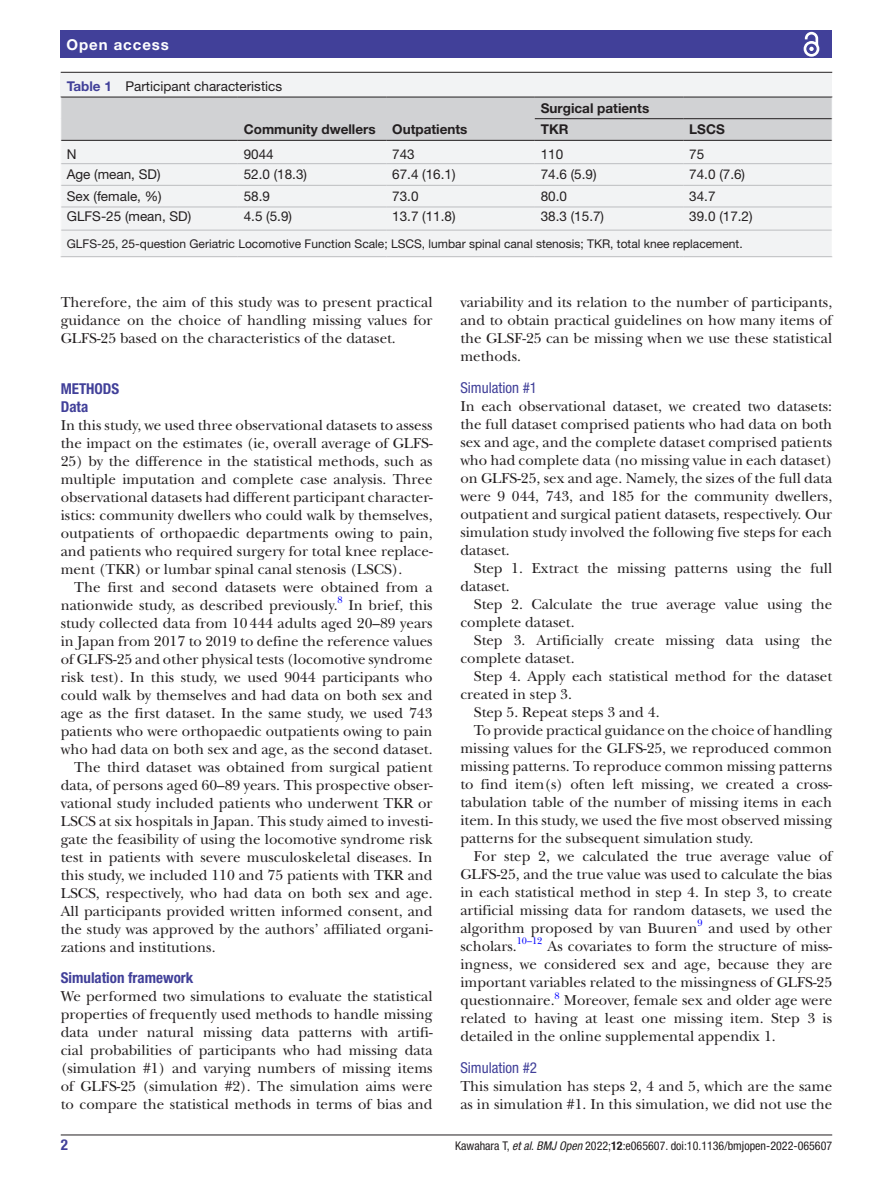
<style>
.page{position:relative;width:893px;height:1191px;background:#fff}
.page>*{position:absolute;margin:0;border:0;box-sizing:border-box;transform-origin:0 0}
.t1{font:15px/18px "New Baskerville";color:#231f20;text-align:justify}
.t2{font:700 condensed 15px/18px "Helvetica Neue LT Std";color:#414099}
.t3{font:condensed 15px "Helvetica Neue LT Std";color:#414099}
.t4{font:700 15px "Helvetica Neue LT Std";letter-spacing:.065em;color:#fff}
.t5{font:13.5px "Helvetica Neue LT Std";color:#231f20}
.t6{font:700 13.5px/21.6px "Helvetica Neue LT Std";color:#231f20}
.t7{font:12px "Helvetica Neue LT Std";color:#231f20}
.t8{font:condensed 12px "Helvetica Neue LT Std";color:#231f20}
.t9{font:9.9px "New Baskerville";color:#00f}
.s1{font-weight:700;color:#414099}
.s2{font-style:italic}
.s3{font-weight:700}
</style>
<div class="page">
<hr style="left:61px;top:1134px;width:771px;height:1px;background:#231f20">
<div style="left:61px;top:31px;width:771px;height:27px;background:#414099"></div>
<svg style="left:803px;top:31px;width:17px;height:26px"></svg>
<div style="left:61px;top:73px;width:771px;height:184px;background:#f2f3f4"></div>
<hr style="left:61px;top:72px;width:771px;height:1px;background:#231f20">
<hr style="left:61px;top:256px;width:177px;height:1px;background:#bcbdc0">
<hr style="left:238px;top:256px;width:148px;height:1px;background:#bcbdc0">
<hr style="left:386px;top:256px;width:149px;height:1px;background:#bcbdc0">
<hr style="left:535px;top:256px;width:148px;height:1px;background:#bcbdc0">
<hr style="left:683px;top:256px;width:149px;height:1px;background:#bcbdc0">
<svg style="left:60px;top:97px;width:773px;height:134px"></svg>
<p class="t4" style="left:66px;top:35px;width:104px">Open access</p>
<p class="t5" style="left:67px;top:78px;width:217px"><span class="s1">Table 1</span> Participant characteristics</p>
<p class="t6" style="left:244px;top:118px;width:225px">Community dwellers Outpatients</p>
<p class="t6" style="left:541px;top:97px;width:110px">Surgical patients<br>TKR</p>
<p class="t6" style="left:689px;top:118px;width:37px">LSCS</p>
<p class="t5" style="left:67px;top:146px;width:11px">N</p>
<p class="t5" style="left:244px;top:146px;width:32px">9044</p>
<p class="t5" style="left:392px;top:146px;width:24px">743</p>
<p class="t5" style="left:541px;top:146px;width:24px">110</p>
<p class="t5" style="left:689px;top:146px;width:17px">75</p>
<p class="t5" style="left:67px;top:166px;width:95px">Age (mean, SD)</p>
<p class="t5" style="left:244px;top:166px;width:65px">52.0 (18.3)</p>
<p class="t5" style="left:392px;top:166px;width:65px">67.4 (16.1)</p>
<p class="t5" style="left:541px;top:166px;width:57px">74.6 (5.9)</p>
<p class="t5" style="left:689px;top:166px;width:57px">74.0 (7.6)</p>
<p class="t5" style="left:67px;top:188px;width:96px">Sex (female, %)</p>
<p class="t5" style="left:244px;top:188px;width:28px">58.9</p>
<p class="t5" style="left:392px;top:188px;width:28px">73.0</p>
<p class="t5" style="left:541px;top:188px;width:28px">80.0</p>
<p class="t5" style="left:689px;top:188px;width:28px">34.7</p>
<p class="t5" style="left:67px;top:208px;width:126px">GLFS-25 (mean, SD)</p>
<p class="t5" style="left:244px;top:208px;width:50px">4.5 (5.9)</p>
<p class="t5" style="left:392px;top:208px;width:65px">13.7 (11.8)</p>
<p class="t5" style="left:541px;top:208px;width:65px">38.3 (15.7)</p>
<p class="t5" style="left:689px;top:208px;width:65px">39.0 (17.2)</p>
<p class="t7" style="left:67px;top:236px;width:677px">GLFS-25, 25-question Geriatric Locomotive Function Scale; LSCS, lumbar spinal canal stenosis; TKR, total knee replacement.</p>
<p class="t1" style="left:61px;top:293px;width:373px">Therefore, the aim of this study was to present practical guidance on the choice of handling missing values for GLFS-25 based on the characteristics of the dataset.</p>
<p class="t2" style="left:61px;top:379px;width:60px">METHODS<br>Data</p>
<p class="t1" style="left:61px;top:416px;width:373px">In this study, we used three observational datasets to assess the impact on the estimates (ie, overall average of GLFS-</p>
<p class="t1" style="left:61px;top:452px;width:373px">25) by the difference in the statistical methods, such as multiple imputation and complete case analysis. Three observational datasets had different participant character&shy;istics: community dwellers who could walk by themselves, outpatients of orthopaedic departments owing to pain, and patients who required surgery for total knee replace&shy;ment (TKR) or lumbar spinal canal stenosis (LSCS).</p>
<p class="t1" style="left:61px;top:578px;width:373px;text-indent:14px">The first and second datasets were obtained from a nationwide study, as described previously.</p>
<p class="t9" style="left:338px;top:594px;width:7px">8</p>
<p class="t1" style="left:348px;top:596px;width:86px">In brief, this</p>
<p class="t1" style="left:61px;top:614px;width:373px">study collected data from 10444 adults aged 20–89 years</p>
<p class="t1" style="left:61px;top:632px;width:373px">in Japan from 2017 to 2019 to define the reference values</p>
<p class="t1" style="left:61px;top:650px;width:373px">of GLFS-25 and other physical tests (locomotive syndrome</p>
<p class="t1" style="left:61px;top:668px;width:373px">risk test). In this study, we used 9044 participants who</p>
<p class="t1" style="left:61px;top:686px;width:373px">could walk by themselves and had data on both sex and</p>
<p class="t1" style="left:61px;top:704px;width:373px">age as the first dataset. In the same study, we used 743</p>
<p class="t1" style="left:61px;top:722px;width:373px">patients who were orthopaedic outpatients owing to pain</p>
<p class="t1" style="left:61px;top:740px;width:373px">who had data on both sex and age, as the second dataset.</p>
<p class="t1" style="left:74px;top:758px;width:360px">The third dataset was obtained from surgical patient</p>
<p class="t1" style="left:61px;top:776px;width:373px">data, of persons aged 60–89 years. This prospective obser-</p>
<p class="t1" style="left:61px;top:794px;width:373px">vational study included patients who underwent TKR or</p>
<p class="t1" style="left:61px;top:812px;width:373px">LSCS at six hospitals in Japan. This study aimed to investi-</p>
<p class="t1" style="left:61px;top:830px;width:373px">gate the feasibility of using the locomotive syndrome risk</p>
<p class="t1" style="left:61px;top:848px;width:373px">test in patients with severe musculoskeletal diseases. In</p>
<p class="t1" style="left:61px;top:866px;width:373px">this study, we included 110 and 75 patients with TKR and</p>
<p class="t1" style="left:61px;top:884px;width:373px">LSCS, respectively, who had data on both sex and age.</p>
<p class="t1" style="left:61px;top:902px;width:373px">All participants provided written informed consent, and</p>
<p class="t1" style="left:61px;top:920px;width:373px">the study was approved by the authors’ affiliated organi-</p>
<p class="t1" style="left:61px;top:938px;width:156px">zations and institutions.</p>
<p class="t2" style="left:61px;top:968px;width:134px">Simulation framework</p>
<p class="t1" style="left:61px;top:987px;width:373px">We performed two simulations to evaluate the statistical properties of frequently used methods to handle missing data under natural missing data patterns with artifi&shy;cial probabilities of participants who had missing data (simulation #1) and varying numbers of missing items of GLFS-25 (simulation #2). The simulation aims were to compare the statistical methods in terms of bias and</p>
<p class="t1" style="left:460px;top:293px;width:373px">variability and its relation to the number of participants, and to obtain practical guidelines on how many items of the GLSF-25 can be missing when we use these statistical methods.</p>
<p class="t3" style="left:460px;top:379px;width:78px">Simulation #1</p>
<p class="t1" style="left:460px;top:397px;width:373px">In each observational dataset, we created two datasets: the full dataset comprised patients who had data on both sex and age, and the complete dataset comprised patients who had complete data (no missing value in each dataset) on GLFS-25, sex and age. Namely, the sizes of the full data were 9 044, 743, and 185 for the community dwellers, outpatient and surgical patient datasets, respectively. Our simulation study involved the following five steps for each dataset.</p>
<p class="t1" style="left:460px;top:559px;width:373px;text-indent:14px">Step 1. Extract the missing patterns using the full dataset.</p>
<p class="t1" style="left:460px;top:595px;width:373px;text-indent:14px">Step 2. Calculate the true average value using the complete dataset.</p>
<p class="t1" style="left:460px;top:631px;width:373px;text-indent:14px">Step 3. Artificially create missing data using the complete dataset.</p>
<p class="t1" style="left:474px;top:667px;width:360px">Step 4. Apply each statistical method for the dataset</p>
<p class="t1" style="left:460px;top:685px;width:113px">created in step 3.</p>
<p class="t1" style="left:474px;top:703px;width:187px">Step 5. Repeat steps 3 and 4.</p>
<p class="t1" style="left:474px;top:721px;width:360px">To provide practical guidance on the choice of handling</p>
<p class="t1" style="left:460px;top:739px;width:373px">missing values for the GLFS-25, we reproduced common</p>
<p class="t1" style="left:460px;top:757px;width:373px">missing patterns. To reproduce common missing patterns</p>
<p class="t1" style="left:460px;top:775px;width:373px">to find item(s) often left missing, we created a cross-</p>
<p class="t1" style="left:460px;top:793px;width:373px">tabulation table of the number of missing items in each</p>
<p class="t1" style="left:460px;top:811px;width:373px">item. In this study, we used the five most observed missing</p>
<p class="t1" style="left:460px;top:829px;width:294px">patterns for the subsequent simulation study.</p>
<p class="t1" style="left:474px;top:847px;width:360px">For step 2, we calculated the true average value of</p>
<p class="t1" style="left:460px;top:865px;width:373px">GLFS-25, and the true value was used to calculate the bias</p>
<p class="t1" style="left:460px;top:883px;width:373px">in each statistical method in step 4. In step 3, to create</p>
<p class="t1" style="left:460px;top:901px;width:373px">artificial missing data for random datasets, we used the</p>
<p class="t1" style="left:460px;top:919px;width:239px">algorithm proposed by van Buuren</p>
<p class="t9" style="left:697px;top:917px;width:7px">9</p>
<p class="t1" style="left:709px;top:919px;width:125px">and used by other</p>
<p class="t1" style="left:460px;top:937px;width:58px">scholars.</p>
<p class="t9" style="left:517px;top:935px;width:27px">10–12</p>
<p class="t1" style="left:460px;top:937px;width:373px;text-indent:87px">As covariates to form the structure of miss&shy;ingness, we considered sex and age, because they are important variables related to the missingness of GLFS-25 questionnaire.</p>
<p class="t9" style="left:555px;top:989px;width:7px">8</p>
<p class="t1" style="left:460px;top:991px;width:373px;text-indent:104px">Moreover, female sex and older age were related to having at least one missing item. Step 3 is detailed in the online supplemental appendix 1.</p>
<p class="t3" style="left:460px;top:1059px;width:78px">Simulation #2</p>
<p class="t1" style="left:460px;top:1077px;width:373px">This simulation has steps 2, 4 and 5, which are the same as in simulation #1. In this simulation, we did not use the</p>
<p class="t2" style="left:61px;top:1135px;width:9px">2</p>
<p class="t8" style="left:455px;top:1138px;width:379px">Kawahara T, <span class="s2">et al</span>. <span class="s2">BMJ Open</span> 2022;<span class="s3">12</span>:e065607. doi:10.1136/bmjopen-2022-065607</p>
</div>
